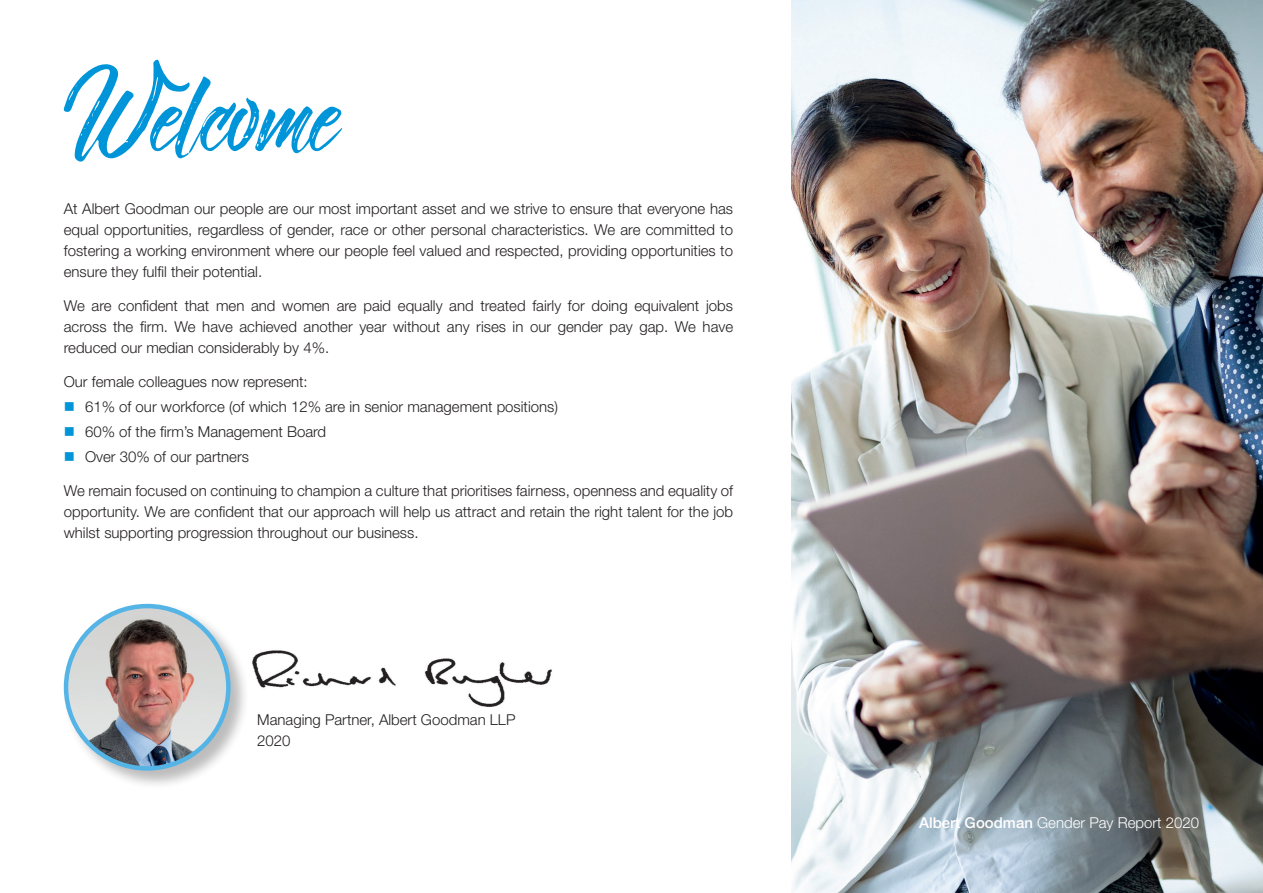
<style>
.page{position:relative;width:1263px;height:893px;background:#fff}
.page>*{position:absolute;margin:0;border:0;box-sizing:border-box;transform-origin:0 0}
.t1{font:148.05px "Novitha Script Demo";color:#0095d9}
.t2{font:300 15px/21px "Helvetica Neue LT Std";color:#231f20;text-align:justify}
.t3{font:300 15px "Helvetica Neue LT Std";color:#fff}
.s1{font-weight:500}
</style>
<div class="page">
<img style="left:792px;top:0;width:471px;height:893px">
<div style="left:63px;top:603px;width:186px;height:186px;background:#231f20;opacity:.3"></div>
<img style="left:66px;top:606px;width:162px;height:162px;border-radius:81px">
<div style="left:64px;top:604px;width:167px;height:167px;border:4px solid #54b4e5;border-radius:50%"></div>
<img style="left:252px;top:650px;width:300px;height:57px">
<p class="t1" style="left:64px;top:51px;width:276px">Welcome</p>
<p class="t2" style="left:64px;top:198px;width:671px">At Albert Goodman our people are our most important asset and we strive to ensure that everyone has equal opportunities, regardless of gender, race or other personal characteristics. We are committed to fostering a working environment where our people feel valued and respected, providing opportunities to ensure they fulfil their potential.</p>
<p class="t2" style="left:64px;top:295px;width:671px">We are confident that men and women are paid equally and treated fairly for doing equivalent jobs across the firm. We have achieved another year without any rises in our gender pay gap. We have reduced our median considerably by 4%.</p>
<p class="t2" style="left:64px;top:370px;width:245px">Our female colleagues now represent:</p>
<p class="t2" style="left:85px;top:396px;width:474px">61% of our workforce (of which 12% are in senior management positions)</p>
<p class="t2" style="left:85px;top:421px;width:243px">60% of the firm’s Management Board</p>
<p class="t2" style="left:85px;top:446px;width:165px">Over 30% of our partners</p>
<p class="t2" style="left:64px;top:480px;width:671px">We remain focused on continuing to champion a culture that prioritises fairness, openness and equality of opportunity. We are confident that our approach will help us attract and retain the right talent for the job whilst supporting progression throughout our business.</p>
<p class="t2" style="left:257px;top:709px;width:260px">Managing Partner, Albert Goodman LLP<br>2020</p>
<p class="t3" style="left:919px;top:814px;width:282px"><span class="s1">Albert Goodman</span> Gender Pay Report 2020</p>
</div>
